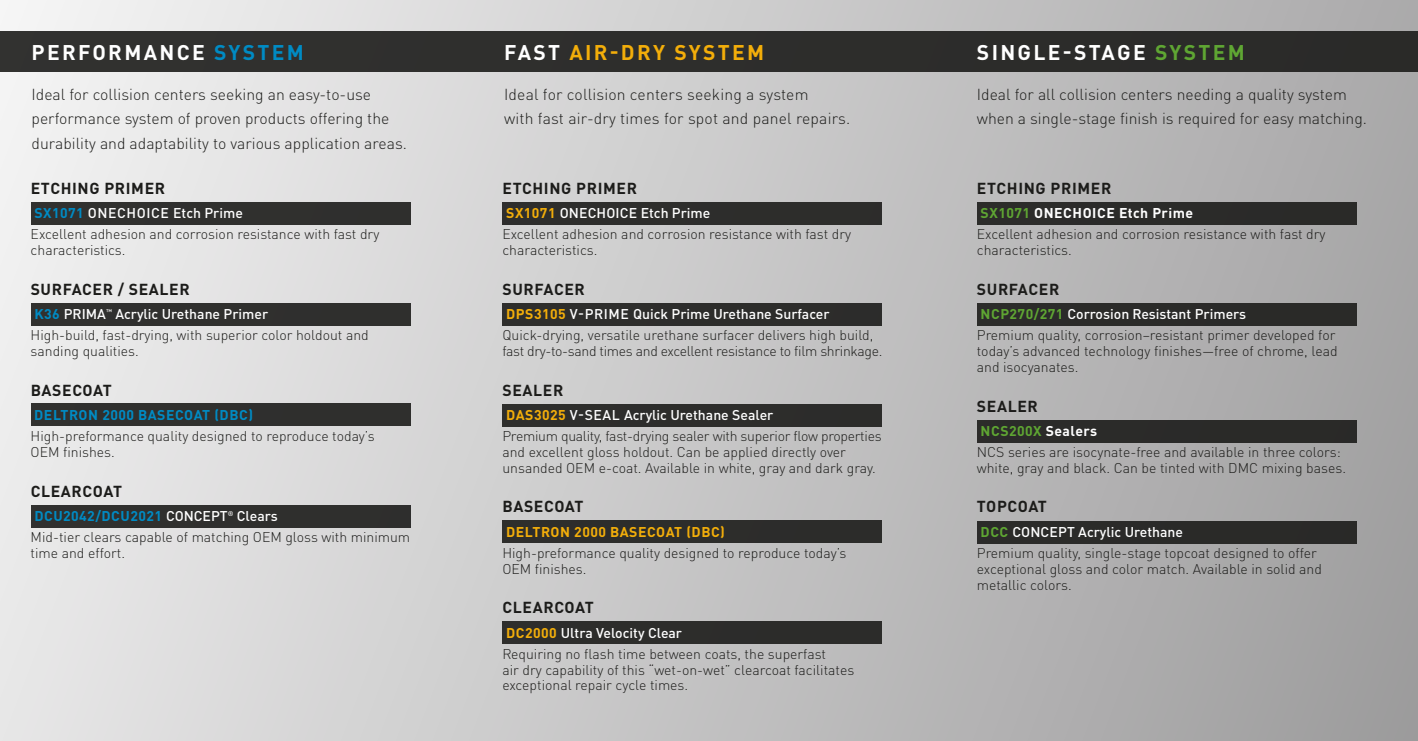
<style>
.page{position:relative;width:1418px;height:741px;background:#fff}
.page>*{position:absolute;margin:0;border:0;box-sizing:border-box;transform-origin:0 0}
.t1{font:700 21px "DINOT";letter-spacing:.11em;color:#fff}
.t2{font:700 21px "DINOT";letter-spacing:.11em;color:#f3ae0a}
.t3{font:300 15.75px/24.5px "DINOT";color:#1c1c1a}
.t4{font:700 15.75px "DINOT";letter-spacing:.04em;color:#1c1c1a}
.t5{font:300 14px/21px "DINOT";color:#1c1c1a}
.t6{font:300 14px/21px "DINOT";letter-spacing:-.02em;color:#1c1c1a}
.t7{font:700 14px "DINOT";letter-spacing:.035em;color:#008bc4}
.t8{font:700 14px "DINOT";letter-spacing:.035em;color:#f3ae0a}
.s1{color:#008bc4}
.s2{font-weight:700;color:#008bc4}
.s3{font-weight:500;color:#fff}
.s4{color:#fff}
.s5{font-weight:700;color:#f3ae0a}
.s6{color:#5fa633}
.s7{font-weight:700;color:#5fa633}
.s8{font-weight:700;color:#fff}
</style>
<div class="page">
<div style="left:0;top:0;width:1418px;height:740px;background:linear-gradient(to right,#ededed,#a2a1a2)"></div>
<div style="left:976px;top:203px;width:380px;height:22px;background:#2b2b29"></div>
<div style="left:32px;top:203px;width:379px;height:22px;background:#30302e"></div>
<div style="left:502px;top:203px;width:380px;height:22px;background:#2e2d2c"></div>
<div style="left:502px;top:303px;width:380px;height:22px;background:#2d2d2c"></div>
<div style="left:502px;top:404px;width:380px;height:22px;background:#2d2d2b"></div>
<div style="left:502px;top:520px;width:380px;height:23px;background:#2d2d2b"></div>
<div style="left:502px;top:621px;width:380px;height:22px;background:#2d2d2b"></div>
<div style="left:32px;top:303px;width:379px;height:22px;background:#30302e"></div>
<div style="left:32px;top:403px;width:379px;height:23px;background:#30302e"></div>
<div style="left:32px;top:505px;width:379px;height:22px;background:#2f2f2e"></div>
<div style="left:976px;top:303px;width:380px;height:23px;background:#2b2b29"></div>
<div style="left:976px;top:420px;width:380px;height:22px;background:#2a2a29"></div>
<div style="left:976px;top:520px;width:380px;height:23px;background:#2a2a28"></div>
<div style="left:0;top:32px;width:1418px;height:40px;background:#2e2e2c"></div>
<h1 class="t1" style="left:32px;top:38px;width:274px">PERFORMANCE <span class="s1">SYSTEM</span></h1>
<p class="t3" style="left:32px;top:82px;width:377px">Ideal for collision centers seeking an easy-to-use performance system of proven products offering the durability and adaptability to various application areas.</p>
<p class="t4" style="left:31px;top:178px;width:136px">ETCHING PRIMER</p>
<p class="t5" style="left:31px;top:203px;width:350px"><span class="s2">SX1071</span> <span class="s3">ONECHOICE Etch Prime<br></span>Excellent adhesion and corrosion resistance with fast dry</p>
<p class="t5" style="left:31px;top:239px;width:96px">characteristics.</p>
<p class="t4" style="left:31px;top:279px;width:160px">SURFACER / SEALER</p>
<p class="t5" style="left:31px;top:303px;width:340px"><span class="s2">K36</span> <span class="s3">PRIMA</span><sup>™</sup> <span class="s3">Acrylic Urethane Primer<br></span>High-build, fast-drying, with superior color holdout and</p>
<p class="t5" style="left:31px;top:340px;width:110px">sanding qualities.</p>
<p class="t4" style="left:31px;top:379px;width:83px">BASECOAT</p>
<p class="t7" style="left:34px;top:406px;width:220px">DELTRON 2000 BASECOAT (DBC)</p>
<p class="t5" style="left:31px;top:428px;width:345px;line-height:15.8px">High-preformance quality designed to reproduce today’s<br>OEM finishes.</p>
<p class="t4" style="left:31px;top:480px;width:93px">CLEARCOAT</p>
<p class="t5" style="left:31px;top:505px;width:381px"><span class="s2">DCU2042/DCU2021</span> <span class="s3">CONCEPT</span><sup>®</sup> <span class="s3">Clears<br></span>Mid-tier clears capable of matching OEM gloss with minimum</p>
<p class="t5" style="left:31px;top:542px;width:96px">time and effort.</p>
<h1 class="t2" style="left:504px;top:38px;width:261px"><span class="s4">FAST</span> AIR-DRY SYSTEM</h1>
<p class="t3" style="left:504px;top:82px;width:347px">Ideal for collision centers seeking a system<br>with fast air-dry times for spot and panel repairs.</p>
<p class="t4" style="left:502px;top:178px;width:136px">ETCHING PRIMER</p>
<p class="t5" style="left:502px;top:203px;width:350px"><span class="s5">SX1071</span> <span class="s3">ONECHOICE Etch Prime<br></span>Excellent adhesion and corrosion resistance with fast dry</p>
<p class="t5" style="left:502px;top:239px;width:96px">characteristics.</p>
<p class="t4" style="left:502px;top:279px;width:84px">SURFACER</p>
<p class="t5" style="left:502px;top:303px;width:372px"><span class="s5">DPS3105</span> <span class="s3">V-PRIME Quick Prime Urethane Surfacer<br></span>Quick-drying, versatile urethane surfacer delivers high build,</p>
<p class="t6" style="left:502px;top:340px;width:381px">fast dry-to-sand times and excellent resistance to film shrinkage.</p>
<p class="t4" style="left:502px;top:379px;width:62px">SEALER</p>
<p class="t6" style="left:502px;top:404px;width:381px"><span class="s5">DAS3025</span> <span class="s3">V-SEAL Acrylic Urethane Sealer<br></span>Premium quality, fast-drying sealer with superior flow properties</p>
<p class="t5" style="left:502px;top:444px;width:375px;line-height:15.8px">and excellent gloss holdout. Can be applied directly over unsanded OEM e-coat. Available in white, gray and dark gray.</p>
<p class="t4" style="left:502px;top:496px;width:83px">BASECOAT</p>
<p class="t8" style="left:506px;top:522px;width:220px">DELTRON 2000 BASECOAT (DBC)</p>
<p class="t5" style="left:502px;top:544px;width:345px;line-height:15.8px">High-preformance quality designed to reproduce today’s<br>OEM finishes.</p>
<p class="t4" style="left:502px;top:597px;width:93px">CLEARCOAT</p>
<p class="t5" style="left:502px;top:622px;width:325px"><span class="s5">DC2000</span> <span class="s3">Ultra Velocity Clear<br></span>Requiring no flash time between coats, the superfast</p>
<p class="t5" style="left:502px;top:661px;width:353px;line-height:15.8px">air dry capability of this “wet-on-wet” clearcoat facilitates exceptional repair cycle times.</p>
<h1 class="t1" style="left:977px;top:38px;width:269px">SINGLE-STAGE <span class="s6">SYSTEM</span></h1>
<p class="t3" style="left:976px;top:82px;width:392px">Ideal for all collision centers needing a quality system when a single-stage finish is required for easy matching.</p>
<p class="t4" style="left:977px;top:178px;width:136px">ETCHING PRIMER</p>
<p class="t5" style="left:976px;top:203px;width:350px"><span class="s7">SX1071</span> <span class="s8">ONECHOICE Etch Prime<br></span>Excellent adhesion and corrosion resistance with fast dry</p>
<p class="t5" style="left:976px;top:239px;width:96px">characteristics.</p>
<p class="t4" style="left:977px;top:279px;width:84px">SURFACER</p>
<p class="t5" style="left:976px;top:303px;width:360px"><span class="s7">NCP270/271</span> <span class="s3">Corrosion Resistant Primers<br></span>Premium quality, corrosion–resistant primer developed for</p>
<p class="t5" style="left:976px;top:343px;width:362px;line-height:15.8px">today’s advanced technology finishes—free of chrome, lead and isocyanates.</p>
<p class="t4" style="left:977px;top:395px;width:62px">SEALER</p>
<p class="t5" style="left:976px;top:420px;width:365px"><span class="s7">NCS200X</span> <span class="s8">Sealers<br></span>NCS series are isocynate-free and available in three colors:</p>
<p class="t5" style="left:976px;top:457px;width:371px">white, gray and black. Can be tinted with DMC mixing bases.</p>
<p class="t4" style="left:977px;top:496px;width:72px">TOPCOAT</p>
<p class="t5" style="left:976px;top:521px;width:341px"><span class="s7">DCC</span> <span class="s3">CONCEPT Acrylic Urethane<br></span>Premium quality, single-stage topcoat designed to offer</p>
<p class="t5" style="left:976px;top:560px;width:347px;line-height:15.8px">exceptional gloss and color match. Available in solid and metallic colors.</p>
</div>
